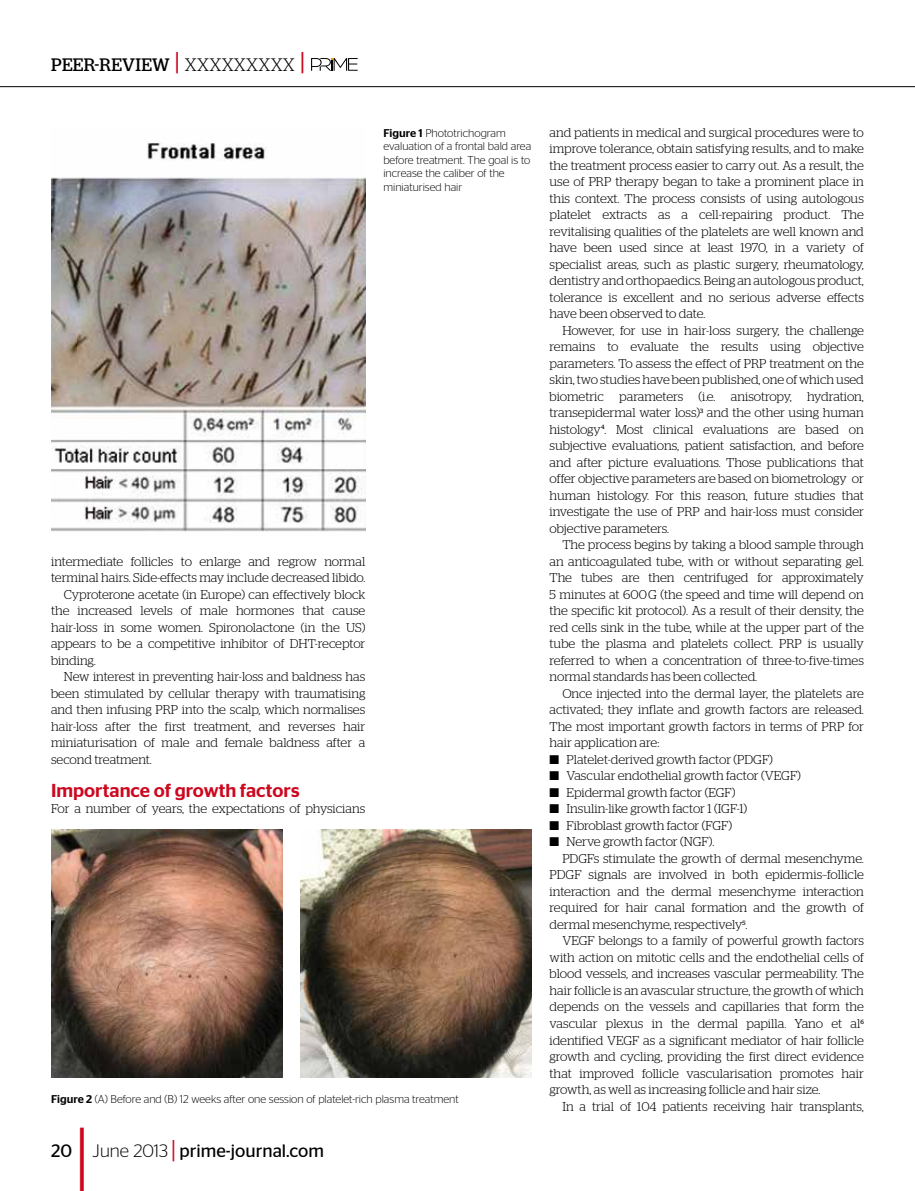
<style>
.page{position:relative;width:915px;height:1191px;background:#fff}
.page>*{position:absolute;margin:0;border:0;box-sizing:border-box;transform-origin:0 0}
.t1{font:500 18.75px "Stag Sans";color:#cd071e}
.t2{font:18px "Stag Sans";color:#000}
.t3{font:18px "Stag";letter-spacing:.02em;color:#000}
.t4{font:300 12.75px/16.5px "Stag";color:#000;text-align:justify}
.t5{font:300 11.25px/13.5px "Stag Sans";color:#000}
.s1{font-weight:500;font-size:27px;color:#cd071e}
.s2{font-weight:300}
.s3{font-weight:500}
.s4{font-size:27px;color:#cd071e}
</style>
<div class="page">
<img style="left:51px;top:830px;width:231px;height:247px">
<img style="left:300px;top:830px;width:231px;height:247px">
<img style="left:51px;top:143px;width:314px;height:389px">
<hr style="left:0;top:86px;width:914px;height:1px;background:#000">
<svg style="left:311px;top:58px;width:46px;height:13px"></svg>
<h2 class="t3" style="left:51px;top:54px;width:254px">PEER-REVIEW <span class="s1">|</span> <span class="s2">xxxxxxxxx</span> <span class="s1">|</span></h2>
<p class="t5" style="left:383px;top:126px;width:149px"><span class="s3">Figure 1</span> Phototrichogram evaluation of a frontal bald area before treatment. The goal is to increase the caliber of the miniaturised hair</p>
<p class="t4" style="left:51px;top:553px;width:316px">intermediate follicles to enlarge and regrow normal</p>
<p class="t4" style="left:51px;top:569px;width:316px">terminal hairs. Side-effects may include decreased libido.</p>
<p class="t4" style="left:64px;top:586px;width:303px">Cyproterone acetate (in Europe) can effectively block</p>
<p class="t4" style="left:51px;top:602px;width:316px">the increased levels of male hormones that cause</p>
<p class="t4" style="left:51px;top:619px;width:316px">hair‑loss in some women. Spironolactone (in the US)</p>
<p class="t4" style="left:51px;top:635px;width:316px">appears to be a competitive inhibitor of DHT-receptor</p>
<p class="t4" style="left:51px;top:652px;width:46px">binding.</p>
<p class="t4" style="left:64px;top:668px;width:303px">New interest in preventing hair-loss and baldness has</p>
<p class="t4" style="left:51px;top:685px;width:316px">been stimulated by cellular therapy with traumatising</p>
<p class="t4" style="left:51px;top:701px;width:316px">and then infusing PRP into the scalp, which normalises</p>
<p class="t4" style="left:51px;top:718px;width:316px">hair-loss after the first treatment, and reverses hair</p>
<p class="t4" style="left:51px;top:734px;width:316px">miniaturisation of male and female baldness after a</p>
<p class="t4" style="left:51px;top:751px;width:102px">second treatment.</p>
<h1 class="t1" style="left:51px;top:779px;width:250px">Importance of growth factors</h1>
<p class="t4" style="left:51px;top:800px;width:316px">For a number of years, the expectations of physicians</p>
<p class="t5" style="left:51px;top:1092px;width:409px"><span class="s3">Figure 2</span> (A) Before and (B) 12 weeks after one session of platelet-rich plasma treatment</p>
<h2 class="t2" style="left:51px;top:1141px;width:23px">20</h2>
<h2 class="t2" style="left:93px;top:1141px;width:233px"><span class="s2">June 2013</span> <span class="s4">|</span> prime-journal.com</h2>
<p class="t4" style="left:549px;top:124px;width:316px">and patients in medical and surgical procedures were to improve tolerance, obtain satisfying results, and to make the treatment process easier to carry out. As a result, the use of PRP therapy began to take a prominent place in this context. The process consists of using autologous platelet extracts as a cell-repairing product. The revitalising qualities of the platelets are well known and have been used since at least 1970, in a variety of specialist areas, such as plastic surgery, rheumatology, dentistry and orthopaedics. Being an autologous product, tolerance is excellent and no serious adverse effects have been observed to date.</p>
<p class="t4" style="left:549px;top:322px;width:316px;text-indent:13px">However, for use in hair-loss surgery, the challenge remains to evaluate the results using objective parameters. To assess the effect of PRP treatment on the skin, two studies have been published, one of which used biometric parameters (i.e. anisotropy, hydration, transepidermal water loss)<sup>3</sup> and the other using human histology<sup>4</sup>. Most clinical evaluations are based on subjective evaluations, patient satisfaction, and before and after picture evaluations. Those publications that offer objective parameters are based on biometrology or human histology. For this reason, future studies that investigate the use of PRP and hair-loss must consider objective parameters.</p>
<p class="t4" style="left:549px;top:536px;width:316px;text-indent:13px">The process begins by taking a blood sample through an anticoagulated tube, with or without separating gel.<br>The tubes are then centrifuged for approximately 5 minutes at 600 G (the speed and time will depend on the specific kit protocol). As a result of their density, the red cells sink in the tube, while at the upper part of the tube the plasma and platelets collect. PRP is usually referred to when a concentration of three-to-five-times normal standards has been collected.</p>
<p class="t4" style="left:549px;top:685px;width:316px;text-indent:13px">Once injected into the dermal layer, the platelets are activated; they inflate and growth factors are released.<br>The most important growth factors in terms of PRP for hair application are:</p>
<p class="t4" style="left:549px;top:751px;width:225px">■ Platelet-derived growth factor (PDGF)</p>
<p class="t4" style="left:549px;top:767px;width:253px">■ Vascular endothelial growth factor (VEGF)</p>
<p class="t4" style="left:549px;top:784px;width:187px">■ Epidermal growth factor (EGF)</p>
<p class="t4" style="left:549px;top:800px;width:199px">■ Insulin-like growth factor 1 (IGF-1)</p>
<p class="t4" style="left:549px;top:817px;width:184px">■ Fibroblast growth factor (FGF)</p>
<p class="t4" style="left:549px;top:833px;width:166px">■ Nerve growth factor (NGF).</p>
<p class="t4" style="left:562px;top:850px;width:303px">PDGFs stimulate the growth of dermal mesenchyme.</p>
<p class="t4" style="left:549px;top:866px;width:316px">PDGF signals are involved in both epidermis–follicle</p>
<p class="t4" style="left:549px;top:883px;width:316px">interaction and the dermal mesenchyme interaction</p>
<p class="t4" style="left:549px;top:899px;width:316px">required for hair canal formation and the growth of</p>
<p class="t4" style="left:549px;top:916px;width:199px">dermal mesenchyme, respectively<sup>5</sup>.</p>
<p class="t4" style="left:562px;top:932px;width:303px">VEGF belongs to a family of powerful growth factors</p>
<p class="t4" style="left:549px;top:949px;width:316px">with action on mitotic cells and the endothelial cells of</p>
<p class="t4" style="left:549px;top:965px;width:316px">blood vessels, and increases vascular permeability. The</p>
<p class="t4" style="left:549px;top:982px;width:316px">hair follicle is an avascular structure, the growth of which</p>
<p class="t4" style="left:549px;top:998px;width:316px">depends on the vessels and capillaries that form the</p>
<p class="t4" style="left:549px;top:1015px;width:316px">vascular plexus in the dermal papilla. Yano et al<sup>6</sup></p>
<p class="t4" style="left:549px;top:1031px;width:316px">identified VEGF as a significant mediator of hair follicle</p>
<p class="t4" style="left:549px;top:1048px;width:316px">growth and cycling, providing the first direct evidence</p>
<p class="t4" style="left:549px;top:1064px;width:316px">that improved follicle vascularisation promotes hair</p>
<p class="t4" style="left:549px;top:1081px;width:272px">growth, as well as increasing follicle and hair size.</p>
<p class="t4" style="left:562px;top:1097px;width:303px">In a trial of 104 patients receiving hair transplants,</p>
</div>
